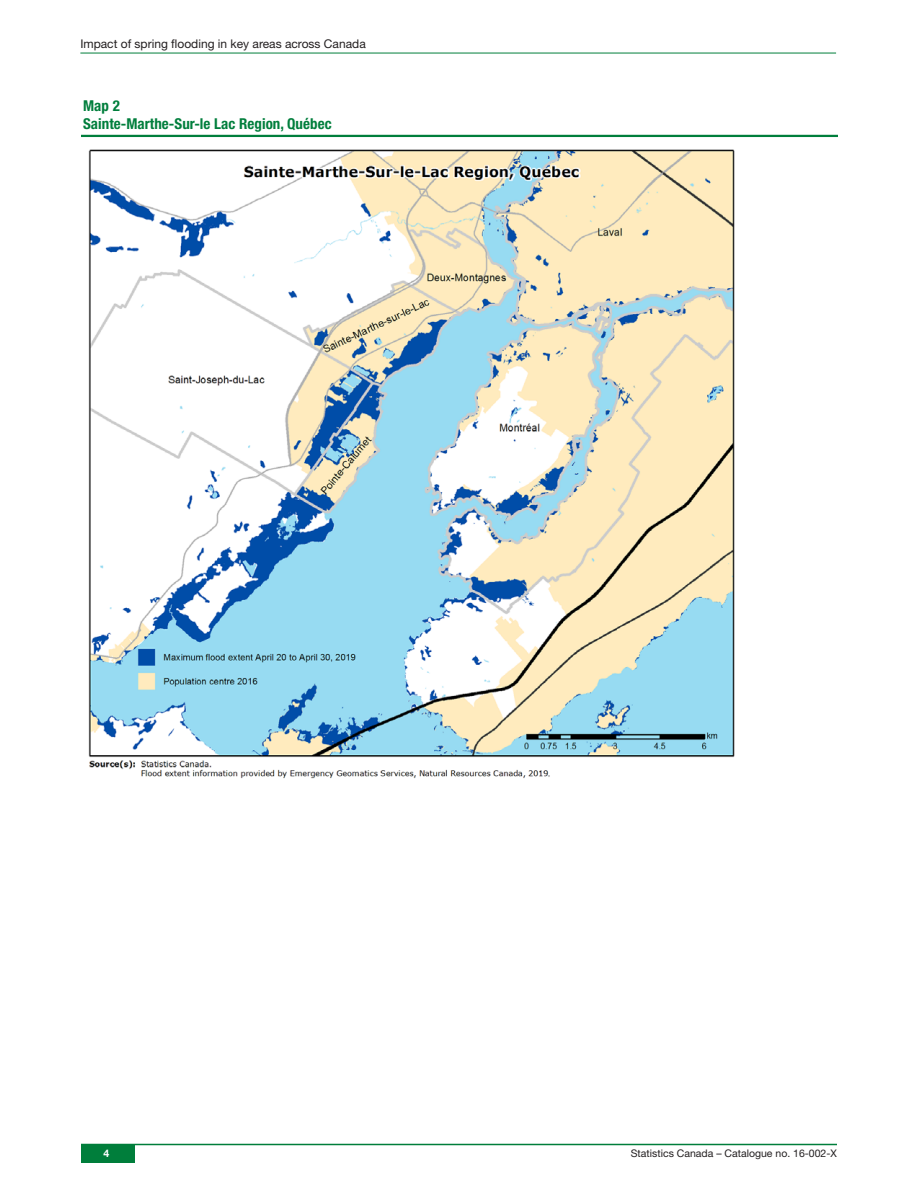
<style>
.page{position:relative;width:918px;height:1188px;background:#fff}
.page>*{position:absolute;margin:0;border:0;box-sizing:border-box;transform-origin:0 0}
.t1{font:700 condensed 15px/18px "Helvetica Neue LT Std";letter-spacing:.005em;color:#007e3c}
.t2{font:12px "Helvetica Neue LT Std";color:#231f20}
.t3{font:10.5px "Helvetica Neue LT Std";color:#231f20}
.t4{font:700 10.5px "Helvetica Neue LT Std";color:#fff}
</style>
<div class="page">
<hr style="left:80px;top:53px;width:756px;height:1px;background:#007e3b">
<div style="left:81px;top:1145px;width:54px;height:18px;background:#007e3b"></div>
<hr style="left:81px;top:1144px;width:756px;height:1px;background:#007e3b">
<hr style="left:81px;top:135px;width:756px;height:2px;background:#007e3c">
<img style="left:88px;top:149px;width:647px;height:630px">
<p class="t2" style="left:80px;top:37px;width:287px">Impact of spring flooding in key areas across Canada</p>
<p class="t1" style="left:83px;top:96px;width:250px">Map 2<br>Sainte-Marthe-Sur-le Lac Region, Québec</p>
<p class="t4" style="left:104px;top:1147px;width:7px">4</p>
<p class="t3" style="left:631px;top:1147px;width:208px">Statistics Canada – Catalogue no. 16-002-X</p>
</div>
